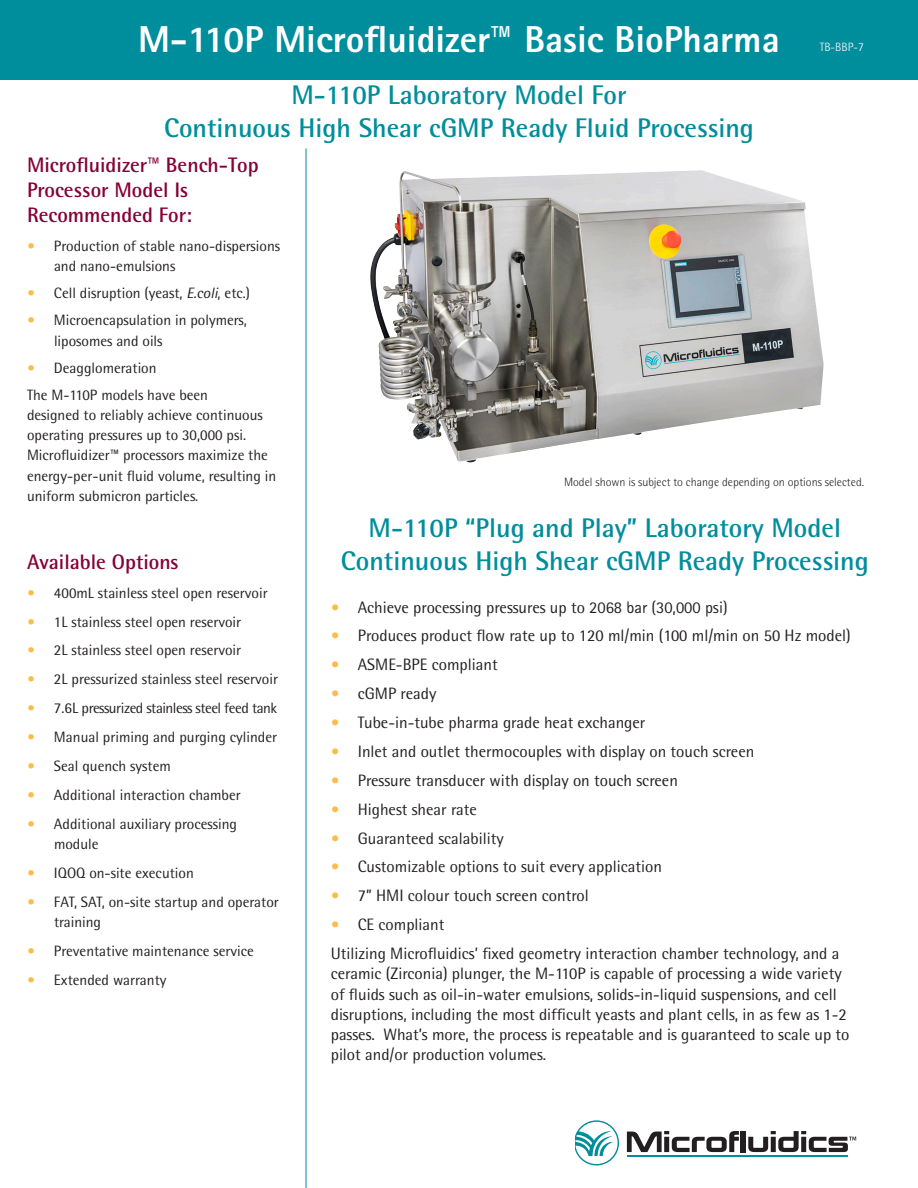
<style>
.page{position:relative;width:918px;height:1188px;background:#fff}
.page>*{position:absolute;margin:0;border:0;box-sizing:border-box;transform-origin:0 0}
.White_header{font:800 37.5px "Rotis Sans Serif";color:#fff}
.Subhead_1{font:700 27px/32.4px "Rotis Semi Sans";color:#008d9c;text-align:center}
.Subhead_2{font:700 21px/25.2px "Rotis Semi Sans";color:#850136}
.Hanging_indent_neste{font:16.5px "Rotis Semi Sans";color:#231f20}
.Body_text{font:16.5px/20.2px "Rotis Semi Sans";color:#231f20}
.Hanging_indent_neste-2{font:15px/20.2px "Rotis Semi Sans";color:#231f20}
.Body_text-2{font:15px/20.2px "Rotis Semi Sans";color:#231f20}
.Hanging_indent_neste-3{font:15px "Rotis Semi Sans";letter-spacing:-.03em;color:#231f20}
.printer_code{font:300 12px "Rotis Semi Sans";color:#231f20}
.rev_code{font:300 12px "Rotis Semi Sans";color:#fff}
.s1{font-weight:700;color:#fdbb48}
.s2{font-style:italic}
.s3{font-family:"Rotis Sans Serif"}
</style>
<div class="page">
<div style="left:0;top:0;width:918px;height:80px;background:#008d9c"></div>
<hr style="left:306px;top:148px;width:1px;height:1040px;background:#008d9c">
<svg style="left:575px;top:1120px;width:44px;height:45px"></svg>
<svg style="left:627px;top:1131px;width:112px;height:21px"></svg>
<div style="left:741px;top:1131px;width:5px;height:21px;background:#231f20"></div>
<hr style="left:627px;top:1155px;width:221px;height:1px;background:#008d9c">
<svg style="left:748px;top:1131px;width:108px;height:21px"></svg>
<img style="left:370px;top:170px;width:454px;height:293px">
<p class="White_header" style="left:138px;top:15px;width:643px">M-110P Microfluidizer™ Basic BioPharma</p>
<p class="Subhead_1" style="left:164px;top:79px;width:591px">M-110P Laboratory Model For<br>Continuous High Shear cGMP Ready Fluid Processing</p>
<p class="rev_code" style="left:820px;top:41px;width:46px">TB-BBP-7</p>
<p class="Subhead_2" style="left:27px;top:152px;width:233px">Microfluidizer™ Bench‑Top<br>Processor Model Is<br>Recommended For:</p>
<p class="Hanging_indent_neste-2" style="left:54px;top:236px;width:228px;text-indent:-27px"><span class="s1">•</span> Production of stable nano-dispersions and nano-emulsions</p>
<p class="Hanging_indent_neste-2" style="left:27px;top:283px;width:225px"><span class="s1">•</span> Cell disruption (yeast, <span class="s2">E.coli</span>, etc.)</p>
<p class="Hanging_indent_neste-2" style="left:54px;top:310px;width:194px;text-indent:-27px"><span class="s1">•</span> Microencapsulation in polymers, liposomes and oils</p>
<p class="Hanging_indent_neste-2" style="left:27px;top:357px;width:131px"><span class="s1">•</span> Deagglomeration</p>
<p class="Body_text-2" style="left:27px;top:384px;width:251px">The M-110P models have been<br>designed to reliably achieve continuous operating pressures up to 30,000 psi.<br>Microfluidizer™ processors maximize the energy-per-unit fluid volume, resulting in uniform submicron particles.</p>
<p class="Subhead_2" style="left:27px;top:549px;width:153px">Available Options</p>
<p class="Hanging_indent_neste-2" style="left:27px;top:582px;width:242px"><span class="s1">•</span> 400mL stainless steel open reservoir</p>
<p class="Hanging_indent_neste-2" style="left:27px;top:611px;width:216px"><span class="s1">•</span> 1L stainless steel open reservoir</p>
<p class="Hanging_indent_neste-2" style="left:27px;top:640px;width:216px"><span class="s1">•</span> 2L stainless steel open reservoir</p>
<p class="Hanging_indent_neste-2" style="left:27px;top:669px;width:253px"><span class="s1">•</span> 2L pressurized stainless steel reservoir</p>
<p class="Hanging_indent_neste-3" style="left:27px;top:699px;width:252px"><span class="s1">•</span> 7.6L pressurized stainless steel feed tank</p>
<p class="Hanging_indent_neste-2" style="left:27px;top:727px;width:252px"><span class="s1">•</span> Manual priming and purging cylinder</p>
<p class="Hanging_indent_neste-2" style="left:27px;top:756px;width:145px"><span class="s1">•</span> Seal quench system</p>
<p class="Hanging_indent_neste-2" style="left:27px;top:785px;width:215px"><span class="s1">•</span> Additional interaction chamber</p>
<p class="Hanging_indent_neste-2" style="left:54px;top:813px;width:184px;text-indent:-27px"><span class="s1">•</span> Additional auxiliary processing module</p>
<p class="Hanging_indent_neste-2" style="left:27px;top:863px;width:168px"><span class="s1">•</span> IQOQ on-site execution</p>
<p class="Hanging_indent_neste-2" style="left:54px;top:891px;width:226px;text-indent:-27px"><span class="s1">•</span> FAT, SAT, on-site startup and operator training</p>
<p class="Hanging_indent_neste-2" style="left:27px;top:941px;width:228px"><span class="s1">•</span> Preventative maintenance service</p>
<p class="Hanging_indent_neste-2" style="left:27px;top:969px;width:141px"><span class="s1">•</span> Extended warranty</p>
<p class="printer_code" style="left:564px;top:475px;width:301px">Model shown is subject to change depending on options selected.</p>
<p class="Subhead_1" style="left:341px;top:512px;width:529px">M-110P “Plug and Play” Laboratory Model<br>Continuous High Shear cGMP Ready Processing</p>
<p class="Hanging_indent_neste" style="left:331px;top:597px;width:398px"><span class="s1">•</span> Achieve processing pressures up to <span class="s3">2068 bar (30,000 psi)</span></p>
<p class="Hanging_indent_neste" style="left:331px;top:626px;width:521px"><span class="s1">•</span> Produces product flow rate up to 120 ml/min (100 ml/min on 50 Hz model)</p>
<p class="Hanging_indent_neste" style="left:331px;top:655px;width:168px"><span class="s1">•</span> ASME-BPE compliant</p>
<p class="Hanging_indent_neste" style="left:331px;top:684px;width:107px"><span class="s1">•</span> cGMP ready</p>
<p class="Hanging_indent_neste" style="left:331px;top:713px;width:316px"><span class="s1">•</span> Tube-in-tube pharma grade heat exchanger</p>
<p class="Hanging_indent_neste" style="left:331px;top:742px;width:425px"><span class="s1">•</span> Inlet and outlet thermocouples with display on touch screen</p>
<p class="Hanging_indent_neste" style="left:331px;top:771px;width:349px"><span class="s1">•</span> Pressure transducer with display on touch screen</p>
<p class="Hanging_indent_neste" style="left:331px;top:799px;width:148px"><span class="s1">•</span> Highest shear rate</p>
<p class="Hanging_indent_neste" style="left:331px;top:828px;width:175px"><span class="s1">•</span> Guaranteed scalability</p>
<p class="Hanging_indent_neste" style="left:331px;top:857px;width:333px"><span class="s1">•</span> Customizable options to suit every application</p>
<p class="Hanging_indent_neste" style="left:331px;top:886px;width:260px"><span class="s1">•</span> 7” HMI colour touch screen control</p>
<p class="Hanging_indent_neste" style="left:331px;top:915px;width:115px"><span class="s1">•</span> CE compliant</p>
<p class="Body_text" style="left:331px;top:943px;width:520px">Utilizing Microfluidics’ fixed geometry interaction chamber technology, and a ceramic (Zirconia) plunger, the M-110P is capable of processing a wide variety of fluids such as oil-in-water emulsions, solids-in-liquid suspensions, and cell disruptions, including the most difficult yeasts and plant cells, in as few as 1-2 passes. What’s more, the process is repeatable and is guaranteed to scale up to pilot and/or production volumes.</p>
</div>
